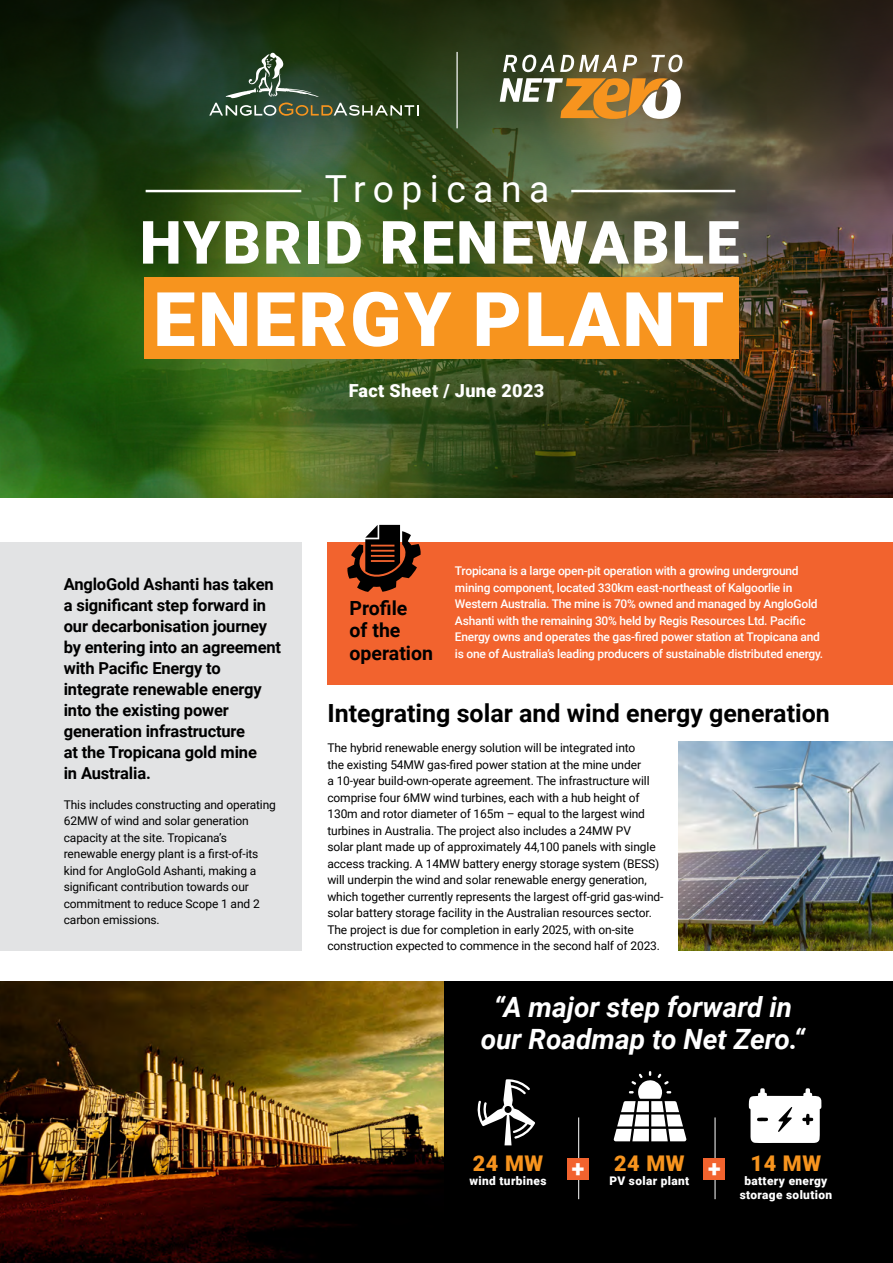
<style>
.page{position:relative;width:893px;height:1263px;background:#fff}
.page>*{position:absolute;margin:0;border:0;box-sizing:border-box;transform-origin:0 0}
.t1{font:900 75.3px "Roboto";letter-spacing:.035em;color:#fff}
.t2{font:900 59.7px "Roboto";letter-spacing:.035em;color:#fff}
.t3{font:37.35px "Roboto";letter-spacing:.2em;color:#fff}
.t4{font:italic 700 27.9px/32.1px "Roboto";color:#fff;text-align:center}
.t5{font:700 25.05px "Roboto";color:#000}
.t6{font:900 23.4px "Roboto";color:#fff}
.t7{font:900 21.6px "Roboto";letter-spacing:.03em;color:#f7941e}
.t8{font:700 19.5px/22.5px "Roboto";color:#000}
.t9{font:900 18px "Roboto";letter-spacing:.02em;color:#fff}
.t10{font:700 16.5px/21px "Roboto";letter-spacing:-.01em;color:#000}
.t11{font:12px/16.5px "Roboto";letter-spacing:-.01em;color:#000}
.t12{font:500 12px/16.5px "Roboto";letter-spacing:-.02em;color:#fff}
.t13{font:900 11.85px/14.1px "Roboto";letter-spacing:.03em;color:#fff;text-align:center}
</style>
<div class="page">
<div style="left:0;top:542px;width:302px;height:408px;background:#e2e3e4"></div>
<img style="left:0;top:0;width:893px;height:497px">
<div style="left:0;top:981px;width:893px;height:282px;background:#000"></div>
<img style="left:0;top:981px;width:444px;height:282px">
<div style="left:327px;top:542px;width:566px;height:143px;background:#f2632e"></div>
<svg style="left:209px;top:53px;width:209px;height:63px;background:#384f32"></svg>
<svg style="left:500px;top:55px;width:182px;height:64px"></svg>
<hr style="left:456px;top:52px;width:2px;height:76px;background:#fff">
<div style="left:144px;top:277px;width:594px;height:82px;background:#f7941e"></div>
<hr style="left:146px;top:190px;width:155px;height:2px;background:#fff">
<hr style="left:571px;top:190px;width:164px;height:2px;background:#fff">
<hr style="left:578px;top:1117px;width:1px;height:82px;background:#fff">
<hr style="left:715px;top:1117px;width:1px;height:82px;background:#fff">
<div style="left:567px;top:1158px;width:22px;height:21px;background:#f2632e"></div>
<div style="left:704px;top:1158px;width:21px;height:21px;background:#f2632e"></div>
<svg style="left:477px;top:1079px;width:58px;height:66px"></svg>
<svg style="left:614px;top:1071px;width:73px;height:70px"></svg>
<svg style="left:748px;top:1088px;width:74px;height:55px"></svg>
<img style="left:678px;top:741px;width:215px;height:209px">
<svg style="left:347px;top:525px;width:74px;height:67px"></svg>
<h3 class="t3" style="left:325px;top:163px;width:226px">Tropicana</h3>
<h2 class="t2" style="left:140px;top:201px;width:601px">HYBRID RENEWABLE</h2>
<h1 class="t1" style="left:153px;top:266px;width:572px">ENERGY PLANT</h1>
<h3 class="t9" style="left:349px;top:378px;width:197px">Fact Sheet / June 2023</h3>
<p class="t10" style="left:64px;top:573px;width:219px">AngloGold Ashanti has taken a significant step forward in our decarbonisation journey by entering into an agreement with Pacific Energy to integrate renewable energy into the existing power generation infrastructure<br>at the Tropicana gold mine<br>in Australia.</p>
<p class="t11" style="left:64px;top:796px;width:214px">This includes constructing and operating 62MW of wind and solar generation capacity at the site. Tropicana’s renewable energy plant is a first-of-its kind for AngloGold Ashanti, making a significant contribution towards our commitment to reduce Scope 1 and 2 carbon emissions.</p>
<p class="t12" style="left:455px;top:562px;width:370px">Tropicana is a large open-pit operation with a growing underground mining component, located 330km east-northeast of Kalgoorlie in Western Australia. The mine is 70% owned and managed by AngloGold Ashanti with the remaining 30% held by Regis Resources Ltd. Pacific Energy owns and operates the gas-fired power station at Tropicana and is one of Australia’s leading producers of sustainable distributed energy.</p>
<h3 class="t8" style="left:350px;top:596px;width:85px">Profile<br>of the operation</h3>
<h3 class="t5" style="left:327px;top:696px;width:504px">Integrating solar and wind energy generation</h3>
<p class="t11" style="left:327px;top:739px;width:338px">The hybrid renewable energy solution will be integrated into<br>the existing 54MW gas-fired power station at the mine under<br>a 10-year build-own-operate agreement. The infrastructure will comprise four 6MW wind turbines, each with a hub height of 130m and rotor diameter of 165m – equal to the largest wind turbines in Australia. The project also includes a 24MW PV<br>solar plant made up of approximately 44,100 panels with single access tracking. A 14MW battery energy storage system (BESS) will underpin the wind and solar renewable energy generation, which together currently represents the largest off-grid gas-wind&shy;solar battery storage facility in the Australian resources sector.<br>The project is due for completion in early 2025, with on-site construction expected to commence in the second half of 2023.</p>
<h3 class="t4" style="left:481px;top:990px;width:326px">“A major step forward in our Roadmap to Net Zero.“</h3>
<h3 class="t7" style="left:473px;top:1148px;width:72px">24 MW</h3>
<p class="t13" style="left:469px;top:1173px;width:78px">wind turbines</p>
<h3 class="t7" style="left:614px;top:1148px;width:72px">24 MW</h3>
<p class="t13" style="left:609px;top:1173px;width:82px">PV solar plant</p>
<h3 class="t6" style="left:572px;top:1152px;width:14px">+</h3>
<h3 class="t6" style="left:708px;top:1152px;width:14px">+</h3>
<h3 class="t7" style="left:751px;top:1148px;width:72px">14 MW</h3>
<p class="t13" style="left:740px;top:1173px;width:94px">battery energy storage solution</p>
</div>
